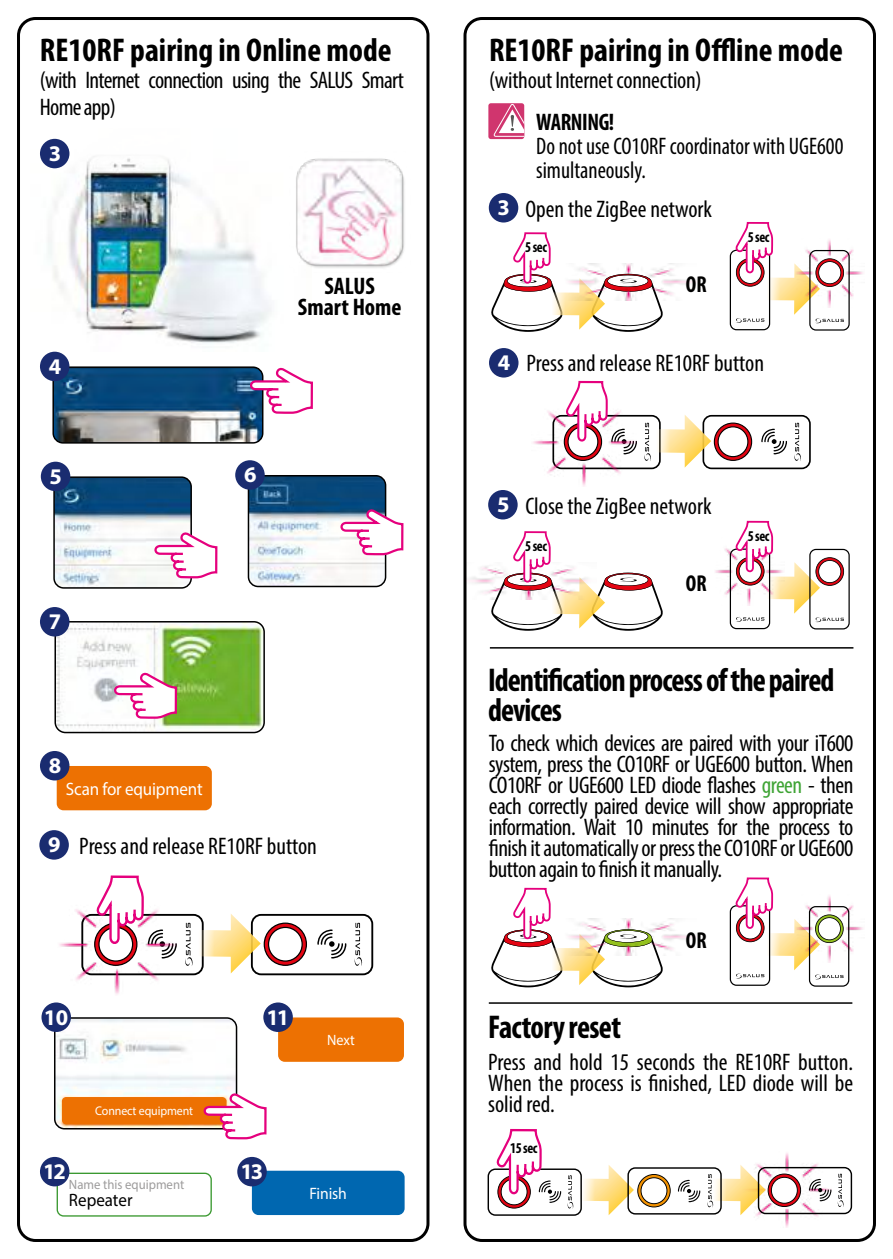
<style>
.page{position:relative;width:893px;height:1259px;background:#fff}
.page>*{position:absolute;margin:0;border:0;box-sizing:border-box;transform-origin:0 0}
.t1{font:700 condensed 33px "Myriad Pro";color:#000}
.t2{font:700 condensed 33px/30px "Myriad Pro";letter-spacing:-.03em;color:#000;scale:.95 1}
.t3{font:700 condensed 33px "Myriad Pro";letter-spacing:-.02em;color:#000;scale:.95 1}
.t4{font:condensed 24px/21px "Myriad Pro";color:#000;text-align:justify}
.t5{font:condensed 24px/24px "Myriad Pro";color:#000;scale:.95 1}
.t6{font:condensed 24px/27px "Myriad Pro";letter-spacing:-.03em;color:#000}
.t7{font:700 condensed 24px/21px "Myriad Pro";color:#000;text-align:center}
.t8{font:700 condensed 24px "Myriad Pro";letter-spacing:-.02em;color:#000;scale:.95 1}
.t9{font:700 condensed 23.1px "Myriad Pro";color:#000;scale:.95 1}
.t10{font:700 22.5px "Myriad Pro";letter-spacing:-.09em;color:#fff}
.t11{font:18px "Myriad Pro";letter-spacing:-.01em;color:#fff;scale:.95 1}
.t12{font:18px "Myriad Pro";color:#000;scale:.95 1}
.t13{font:16.5px "Myriad Pro";letter-spacing:-.01em;color:#fff;scale:.95 1}
.t14{font:700 condensed 15px "Myriad Pro";letter-spacing:-.03em;color:#000;scale:.95 1}
.t15{font:15px "Myriad Pro";color:#fff;scale:.95 1}
.t16{font:13.5px "Myriad Pro";color:#9d9c9c;scale:.95 1}
.t17{font:12.6px "Myriad Pro";letter-spacing:-.01em;color:#fff;scale:.95 1}
.s1{color:#3fa435}
</style>
<div class="page">
<img style="left:55px;top:1018px;width:182px;height:110px">
<div style="left:54px;top:1017px;width:183px;height:112px;border:2px solid #000;border-radius:10px"></div>
<div style="left:252px;top:1170px;width:153px;height:45px;background:#0067b0;border-radius:7px"></div>
<div style="left:57px;top:1172px;width:155px;height:44px;border:1px solid #3b9931;border-radius:6px"></div>
<div style="left:57px;top:766px;width:155px;height:44px;background:#ed7102;border-radius:7px"></div>
<div style="left:278px;top:1017px;width:126px;height:44px;background:#ed7102;border-radius:7px"></div>
<div style="left:62px;top:1097px;width:164px;height:27px;background:#ed7102;border-radius:4px"></div>
<img style="left:57px;top:623px;width:207px;height:109px">
<div style="left:54px;top:621px;width:211px;height:112px;border:2px solid #000;border-radius:10px"></div>
<svg style="left:114px;top:673px;width:63px;height:46px"></svg>
<svg style="left:204px;top:1093px;width:63px;height:46px"></svg>
<img style="left:54px;top:479px;width:137px;height:109px">
<div style="left:53px;top:476px;width:139px;height:112px;border:2px solid #000;border-radius:10px"></div>
<img style="left:248px;top:476px;width:138px;height:110px">
<div style="left:248px;top:475px;width:138px;height:112px;border:2px solid #000;border-radius:10px"></div>
<img style="left:53px;top:367px;width:210px;height:76px">
<div style="left:52px;top:366px;width:211px;height:77px;border:2px solid #000;border-radius:10px"></div>
<img style="left:40px;top:138px;width:231px;height:214px">
<div style="left:17px;top:17px;width:412px;height:1225px;border:3px solid #000;border-radius:17px"></div>
<div style="left:463px;top:17px;width:413px;height:1225px;border:3px solid #000;border-radius:17px"></div>
<hr style="left:489px;top:1002px;width:363px;height:1px;background:#000">
<hr style="left:490px;top:647px;width:363px;height:1px;background:#000">
<img style="left:755px;top:1153px;width:76px;height:74px">
<div style="left:758px;top:1167px;width:94px;height:47px;border:1px solid #000;border-radius:7px"></div>
<svg style="left:837px;top:1173px;width:7px;height:34px"></svg>
<svg style="left:809px;top:1179px;width:22px;height:22px"></svg>
<div style="left:488px;top:1168px;width:94px;height:47px;border:1px solid #000;border-radius:7px"></div>
<div style="left:627px;top:1167px;width:95px;height:47px;border:1px solid #000;border-radius:7px"></div>
<svg style="left:707px;top:1164px;width:94px;height:51px"></svg>
<svg style="left:567px;top:1165px;width:104px;height:50px"></svg>
<svg style="left:678px;top:1179px;width:22px;height:23px"></svg>
<svg style="left:497px;top:1130px;width:64px;height:78px"></svg>
<div style="left:489px;top:193px;width:29px;height:29px;background:#1a2c70;border-radius:50%"></div>
<div style="left:489px;top:348px;width:29px;height:29px;background:#1a2c70;border-radius:50%"></div>
<div style="left:488px;top:490px;width:30px;height:29px;background:#1a2c70;border-radius:50%"></div>
<div style="left:40px;top:139px;width:29px;height:29px;background:#1a2c70;border-radius:50%"></div>
<div style="left:40px;top:352px;width:29px;height:29px;background:#1a2c70;border-radius:50%"></div>
<div style="left:41px;top:462px;width:29px;height:29px;background:#1a2c70;border-radius:50%"></div>
<div style="left:235px;top:460px;width:30px;height:30px;background:#1a2c70;border-radius:50%"></div>
<div style="left:41px;top:1002px;width:30px;height:30px;background:#1a2c70;border-radius:50%"></div>
<div style="left:40px;top:607px;width:29px;height:29px;background:#1a2c70;border-radius:50%"></div>
<div style="left:40px;top:751px;width:29px;height:29px;background:#1a2c70;border-radius:50%"></div>
<div style="left:39px;top:830px;width:30px;height:29px;background:#1a2c70;border-radius:50%"></div>
<div style="left:40px;top:1157px;width:29px;height:29px;background:#1a2c70;border-radius:50%"></div>
<div style="left:263px;top:1002px;width:30px;height:30px;background:#1a2c70;border-radius:50%"></div>
<div style="left:237px;top:1157px;width:30px;height:29px;background:#1a2c70;border-radius:50%"></div>
<img style="left:296px;top:158px;width:109px;height:110px">
<div style="left:251px;top:914px;width:122px;height:61px;border:2px solid #000;border-radius:9px"></div>
<svg style="left:354px;top:923px;width:9px;height:43px"></svg>
<svg style="left:317px;top:929px;width:29px;height:29px"></svg>
<div style="left:702px;top:415px;width:109px;height:54px;border:2px solid #000;border-radius:8px"></div>
<svg style="left:794px;top:423px;width:7px;height:38px"></svg>
<svg style="left:761px;top:429px;width:26px;height:25px"></svg>
<svg style="left:185px;top:913px;width:122px;height:60px"></svg>
<svg style="left:644px;top:414px;width:108px;height:53px"></svg>
<img style="left:59px;top:909px;width:117px;height:86px">
<img style="left:533px;top:411px;width:103px;height:76px">
<svg style="left:94px;top:876px;width:83px;height:90px"></svg>
<svg style="left:564px;top:382px;width:73px;height:79px"></svg>
<svg style="left:154px;top:532px;width:63px;height:46px"></svg>
<svg style="left:340px;top:509px;width:63px;height:46px"></svg>
<svg style="left:250px;top:368px;width:63px;height:46px"></svg>
<div style="left:488px;top:103px;width:36px;height:36px;background:#d0356e;border-radius:3px"></div>
<svg style="left:493px;top:103px;width:31px;height:34px"></svg>
<img style="left:663px;top:263px;width:33px;height:33px">
<img style="left:663px;top:918px;width:33px;height:33px">
<img style="left:467px;top:566px;width:24px;height:28px">
<img style="left:844px;top:249px;width:19px;height:48px">
<img style="left:844px;top:905px;width:19px;height:57px">
<img style="left:715px;top:548px;width:20px;height:58px">
<div style="left:730px;top:250px;width:40px;height:80px;border:1px solid #000;border-radius:6px"></div>
<div style="left:730px;top:905px;width:40px;height:81px;border:1px solid #000;border-radius:6px"></div>
<div style="left:730px;top:548px;width:40px;height:81px;border:1px solid #000;border-radius:6px"></div>
<div style="left:809px;top:250px;width:41px;height:81px;border:1px solid #000;border-radius:6px"></div>
<div style="left:809px;top:906px;width:40px;height:80px;border:1px solid #000;border-radius:6px"></div>
<div style="left:809px;top:549px;width:41px;height:80px;border:1px solid #000;border-radius:6px"></div>
<svg style="left:491px;top:233px;width:172px;height:99px"></svg>
<svg style="left:491px;top:888px;width:172px;height:99px"></svg>
<svg style="left:491px;top:532px;width:172px;height:99px"></svg>
<svg style="left:735px;top:223px;width:109px;height:100px"></svg>
<svg style="left:735px;top:878px;width:109px;height:101px"></svg>
<svg style="left:735px;top:521px;width:109px;height:101px"></svg>
<h1 class="t1" style="left:40px;top:29px;width:353px">RE10RF pairing in Online mode</h1>
<p class="t6" style="left:40px;top:66px;width:365px">(with Internet connection using the SALUS Smart<br>Home app)</p>
<p class="t10" style="left:49px;top:139px;width:14px">3</p>
<p class="t10" style="left:49px;top:351px;width:14px">4</p>
<p class="t10" style="left:50px;top:461px;width:14px">5</p>
<p class="t10" style="left:244px;top:460px;width:14px">6</p>
<p class="t7" style="left:298px;top:275px;width:105px">SALUS<br>Smart Home</p>
<p class="t10" style="left:49px;top:607px;width:14px">7</p>
<p class="t10" style="left:49px;top:751px;width:14px">8</p>
<p class="t11" style="left:66px;top:778px;width:145px">Scan for equipment</p>
<p class="t10" style="left:48px;top:830px;width:14px">9</p>
<p class="t4" style="left:79px;top:835px;width:239px">Press and release RE10RF button</p>
<p class="t10" style="left:44px;top:1002px;width:26px">10</p>
<p class="t17" style="left:95px;top:1103px;width:105px">Connect equipment</p>
<p class="t10" style="left:266px;top:1002px;width:24px">11</p>
<p class="t15" style="left:327px;top:1030px;width:30px">Next</p>
<p class="t10" style="left:43px;top:1156px;width:24px">12</p>
<p class="t16" style="left:69px;top:1175px;width:123px">Name this equipment</p>
<p class="t12" style="left:69px;top:1188px;width:68px">Repeater</p>
<p class="t10" style="left:240px;top:1156px;width:24px">13</p>
<p class="t13" style="left:310px;top:1183px;width:41px">Finish</p>
<h1 class="t1" style="left:489px;top:29px;width:356px">RE10RF pairing in Offline mode</h1>
<p class="t4" style="left:489px;top:69px;width:214px">(without Internet connection)</p>
<p class="t10" style="left:498px;top:193px;width:14px">3</p>
<p class="t8" style="left:536px;top:107px;width:84px">WARNING!</p>
<p class="t5" style="left:536px;top:134px;width:325px">Do not use CO10RF coordinator with UGE600 simultaneously.</p>
<p class="t4" style="left:525px;top:198px;width:188px">Open the ZigBee network</p>
<p class="t14" style="left:525px;top:238px;width:24px">5 sec</p>
<p class="t9" style="left:686px;top:270px;width:23px">OR</p>
<p class="t14" style="left:748px;top:227px;width:24px">5 sec</p>
<p class="t10" style="left:498px;top:348px;width:14px">4</p>
<p class="t4" style="left:526px;top:352px;width:239px">Press and release RE10RF button</p>
<p class="t10" style="left:497px;top:490px;width:14px">5</p>
<p class="t4" style="left:525px;top:495px;width:188px">Close the ZigBee network</p>
<p class="t14" style="left:525px;top:536px;width:24px">5 sec</p>
<p class="t9" style="left:686px;top:569px;width:23px">OR</p>
<p class="t14" style="left:748px;top:526px;width:24px">5 sec</p>
<h1 class="t2" style="left:488px;top:664px;width:366px">Identification process of the paired devices</h1>
<p class="t4" style="left:489px;top:732px;width:366px">To check which devices are paired with your iT600 system, press the CO10RF or UGE600 button. When CO10RF or UGE600 LED diode flashes <span class="s1">green</span> - then each correctly paired device will show appropriate information. Wait 10 minutes for the process to finish it automatically or press the CO10RF or UGE600 button again to finish it manually.</p>
<h1 class="t3" style="left:488px;top:1006px;width:141px">Factory reset</h1>
<p class="t9" style="left:686px;top:925px;width:23px">OR</p>
<p class="t4" style="left:488px;top:1051px;width:366px">Press and hold 15 seconds the RE10RF button.<br>When the process is finished, LED diode will be solid red.</p>
<p class="t14" style="left:510px;top:1138px;width:30px">15 sec</p>
</div>
